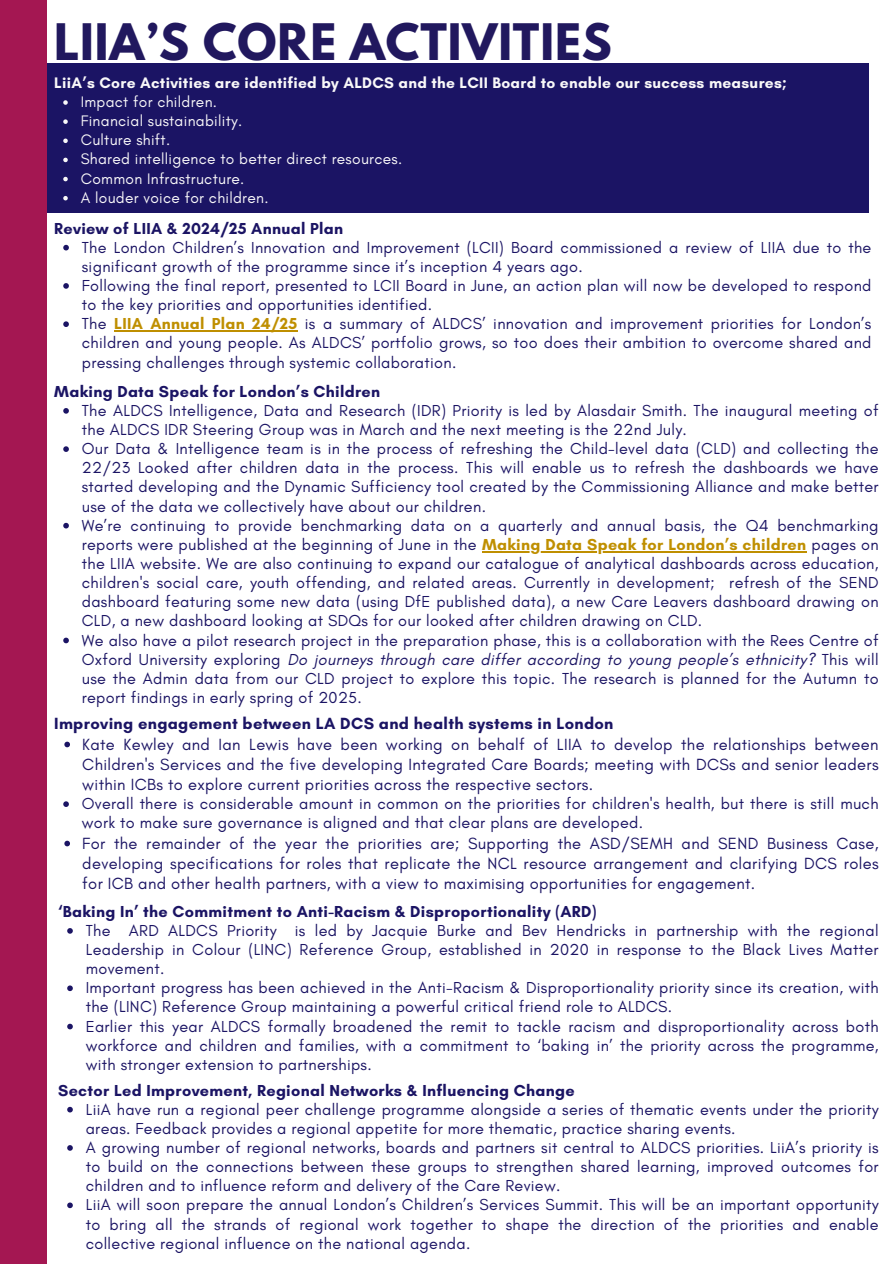
<style>
.page{position:relative;width:894px;height:1264px;background:#fff}
.page>*{position:absolute;margin:0;border:0;box-sizing:border-box;transform-origin:0 0}
.t1{font:700 44.55px "League Spartan";letter-spacing:.02em;color:#21185e}
.t2{font:16.5px/20.2px "Glacial Indifference";letter-spacing:.02em;color:#1b1464;text-align:justify}
.t3{font:700 16.5px "Glacial Indifference";letter-spacing:.02em;color:#1b1464}
.t4{font:16.2px/19.2px "Glacial Indifference";letter-spacing:.02em;color:#1b1464}
.t5{font:700 16.2px "Glacial Indifference";letter-spacing:.02em;color:#1b1464}
.t6{font:15.6px "Glacial Indifference";letter-spacing:.02em;color:#f9f8f9}
.t7{font:700 15.6px "Glacial Indifference";letter-spacing:.02em;color:#f9f8f9}
.s1{font-weight:700;color:#bf8f00}
.s2{font-style:italic}
</style>
<div class="page">
<div style="left:0;top:64px;width:867px;height:149px;background:#1b1464"></div>
<div style="left:0;top:0;width:46px;height:1263px;background:#a41752"></div>
<svg style="left:63px;top:408px;width:6px;height:5px"></svg>
<svg style="left:63px;top:446px;width:6px;height:6px"></svg>
<svg style="left:63px;top:523px;width:6px;height:5px"></svg>
<hr style="left:482px;top:551px;width:324px;height:1px;background:#bf8f00">
<svg style="left:63px;top:637px;width:6px;height:6px"></svg>
<svg style="left:67px;top:1106px;width:6px;height:6px"></svg>
<svg style="left:67px;top:1145px;width:6px;height:5px"></svg>
<svg style="left:67px;top:1202px;width:6px;height:6px"></svg>
<svg style="left:63px;top:100px;width:5px;height:5px"></svg>
<svg style="left:63px;top:119px;width:5px;height:5px"></svg>
<svg style="left:63px;top:138px;width:5px;height:5px"></svg>
<svg style="left:63px;top:158px;width:5px;height:4px"></svg>
<svg style="left:63px;top:177px;width:5px;height:4px"></svg>
<svg style="left:63px;top:196px;width:5px;height:4px"></svg>
<svg style="left:63px;top:245px;width:6px;height:5px"></svg>
<svg style="left:63px;top:283px;width:6px;height:6px"></svg>
<svg style="left:63px;top:321px;width:6px;height:6px"></svg>
<hr style="left:114px;top:330px;width:183px;height:1px;background:#bf8f00">
<svg style="left:67px;top:928px;width:6px;height:5px"></svg>
<svg style="left:67px;top:985px;width:6px;height:6px"></svg>
<svg style="left:67px;top:1023px;width:6px;height:6px"></svg>
<svg style="left:64px;top:741px;width:6px;height:6px"></svg>
<svg style="left:63px;top:801px;width:6px;height:6px"></svg>
<svg style="left:64px;top:840px;width:6px;height:6px"></svg>
<p class="t1" style="left:54px;top:20px;width:558px">LIIA’S CORE ACTIVITIES</p>
<h2 class="t7" style="left:54px;top:73px;width:734px">LiiA’s Core Activities are identified by ALDCS and the LCII Board to enable our success measures;</h2>
<p class="t6" style="left:81px;top:92px;width:138px">Impact for children.</p>
<p class="t6" style="left:81px;top:111px;width:163px">Financial sustainability.</p>
<p class="t6" style="left:81px;top:130px;width:91px">Culture shift.</p>
<h2 class="t6" style="left:81px;top:150px;width:323px">Shared intelligence to better direct resources.</h2>
<p class="t6" style="left:81px;top:169px;width:165px">Common Infrastructure.</p>
<p class="t6" style="left:81px;top:188px;width:189px">A louder voice for children.</p>
<p class="t5" style="left:54px;top:218px;width:290px">Review of LIIA &amp; 2024/25 Annual Plan</p>
<p class="t4" style="left:82px;top:237px;width:791px">The London Children’s Innovation and Improvement (LCII) Board commissioned a review of LIIA due to the significant growth of the programme since it’s inception 4 years ago.</p>
<h2 class="t4" style="left:82px;top:276px;width:791px">Following the final report, presented to LCII Board in June, an action plan will now be developed to respond to the key priorities and opportunities identified.</h2>
<p class="t4" style="left:82px;top:314px;width:791px;text-align:justify">The <span class="s1">LIIA Annual Plan 24/25</span> is a summary of ALDCS’ innovation and improvement priorities for London’s children and young people. As ALDCS’ portfolio grows, so too does their ambition to overcome shared and pressing challenges through systemic collaboration.</p>
<p class="t5" style="left:54px;top:381px;width:327px">Making Data Speak for London’s Children</p>
<h1 class="t4" style="left:82px;top:400px;width:798px">The ALDCS Intelligence, Data and Research (IDR) Priority is led by Alasdair Smith. The inaugural meeting of the ALDCS IDR Steering Group was in March and the next meeting is the 22nd July.</h1>
<p class="t4" style="left:82px;top:439px;width:798px;text-align:justify">Our Data &amp; Intelligence team is in the process of refreshing the Child-level data (CLD) and collecting the 22/23 Looked after children data in the process. This will enable us to refresh the dashboards we have started developing and the Dynamic Sufficiency tool created by the Commissioning Alliance and make better use of the data we collectively have about our children.</p>
<h2 class="t4" style="left:82px;top:515px;width:798px">We’re continuing to provide benchmarking data on a quarterly and annual basis, the Q4 benchmarking reports were published at the beginning of June in the <span class="s1">Making Data Speak for London’s children</span> pages on</h2>
<p class="t4" style="left:82px;top:553px;width:798px">the LIIA website. We are also continuing to expand our catalogue of analytical dashboards across education, children's social care, youth offending, and related areas. Currently in development; refresh of the SEND dashboard featuring some new data (using DfE published data), a new Care Leavers dashboard drawing on CLD, a new dashboard looking at SDQs for our looked after children drawing on CLD.<br>We also have a pilot research project in the preparation phase, this is a collaboration with the Rees Centre of Oxford University exploring <span class="s2">Do journeys through care differ according to young people’s ethnicity?</span> This will</p>
<p class="t4" style="left:82px;top:668px;width:798px">use the Admin data from our CLD project to explore this topic. The research is planned for the Autumn to report findings in early spring of 2025.</p>
<p class="t3" style="left:54px;top:713px;width:560px">Improving engagement between LA DCS and health systems in London</p>
<p class="t2" style="left:82px;top:733px;width:797px">Kate Kewley and Ian Lewis have been working on behalf of LIIA to develop the relationships between Children's Services and the five developing Integrated Care Boards; meeting with DCSs and senior leaders within ICBs to explore current priorities across the respective sectors.</p>
<h2 class="t4" style="left:82px;top:794px;width:798px">Overall there is considerable amount in common on the priorities for children's health, but there is still much work to make sure governance is aligned and that clear plans are developed.</h2>
<p class="t2" style="left:82px;top:832px;width:797px">For the remainder of the year the priorities are; Supporting the ASD/SEMH and SEND Business Case, developing specifications for roles that replicate the NCL resource arrangement and clarifying DCS roles for ICB and other health partners, with a view to maximising opportunities for engagement.</p>
<p class="t5" style="left:58px;top:901px;width:539px">‘Baking In’ the Commitment to Anti-Racism &amp; Disproportionality (ARD)</p>
<p class="t4" style="left:86px;top:920px;width:794px;text-align:justify">The ARD ALDCS Priority is led by Jacquie Burke and Bev Hendricks in partnership with the regional Leadership in Colour (LINC) Reference Group, established in 2020 in response to the Black Lives Matter movement.</p>
<h2 class="t4" style="left:86px;top:978px;width:794px">Important progress has been achieved in the Anti-Racism &amp; Disproportionality priority since its creation, with the (LINC) Reference Group maintaining a powerful critical friend role to ALDCS.</h2>
<p class="t4" style="left:86px;top:1016px;width:794px;text-align:justify">Earlier this year ALDCS formally broadened the remit to tackle racism and disproportionality across both workforce and children and families, with a commitment to ‘baking in’ the priority across the programme, with stronger extension to partnerships.</p>
<p class="t5" style="left:58px;top:1080px;width:518px">Sector Led Improvement, Regional Networks &amp; Influencing Change</p>
<p class="t4" style="left:86px;top:1099px;width:794px">LiiA have run a regional peer challenge programme alongside a series of thematic events under the priority areas. Feedback provides a regional appetite for more thematic, practice sharing events.</p>
<p class="t4" style="left:86px;top:1137px;width:794px;text-align:justify">A growing number of regional networks, boards and partners sit central to ALDCS priorities. LiiA’s priority is to build on the connections between these groups to strengthen shared learning, improved outcomes for children and to influence reform and delivery of the Care Review.</p>
<p class="t4" style="left:86px;top:1195px;width:794px;text-align:justify">LiiA will soon prepare the annual London’s Children’s Services Summit. This will be an important opportunity to bring all the strands of regional work together to shape the direction of the priorities and enable collective regional influence on the national agenda.</p>
</div>
